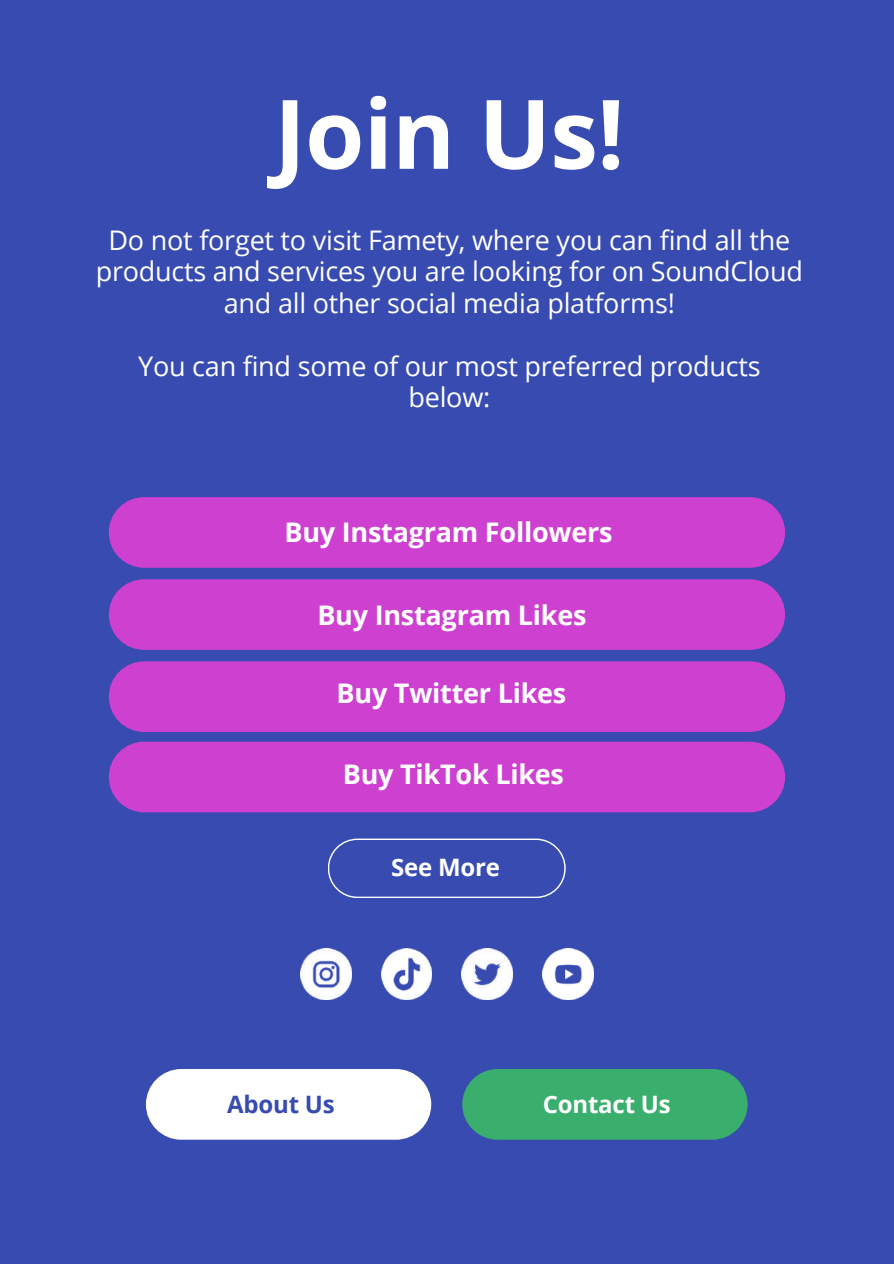
<style>
.page{position:relative;width:894px;height:1264px;background:#fff}
.page>*{position:absolute;margin:0;border:0;box-sizing:border-box;transform-origin:0 0}
.t1{font:700 96px "Open Sans";letter-spacing:-.01em;color:#fff}
.t2{font:27px/31.5px "Open Sans";letter-spacing:-.01em;color:#fff;text-align:center}
.t3{font:700 27px "Open Sans";letter-spacing:-.01em;color:#fff}
.t4{font:700 24px "Open Sans";letter-spacing:-.01em;color:#fff}
.t5{font:700 24px "Open Sans";letter-spacing:-.01em;color:#374bb0}
</style>
<div class="page">
<div style="left:0;top:0;width:893px;height:1263px;background:#374bb0"></div>
<div style="left:109px;top:497px;width:675px;height:70px;background:#ce41d0;border-radius:35px"></div>
<div style="left:109px;top:579px;width:675px;height:71px;background:#ce41d0;border-radius:35px"></div>
<div style="left:109px;top:661px;width:675px;height:71px;background:#ce41d0;border-radius:35px"></div>
<div style="left:109px;top:741px;width:675px;height:71px;background:#ce41d0;border-radius:35px"></div>
<div style="left:462px;top:1069px;width:285px;height:70px;background:#39ae6d;border-radius:35px"></div>
<div style="left:146px;top:1069px;width:285px;height:70px;background:#fff;border-radius:35px"></div>
<img style="left:381px;top:948px;width:51px;height:51px">
<img style="left:300px;top:948px;width:51px;height:51px">
<img style="left:462px;top:948px;width:50px;height:51px">
<img style="left:542px;top:948px;width:51px;height:51px">
<svg style="left:328px;top:838px;width:237px;height:60px"></svg>
<h1 class="t1" style="left:274px;top:66px;width:352px">Join Us!</h1>
<p class="t2" style="left:96px;top:223px;width:708px">Do not forget to visit Famety, where you can find all the products and services you are looking for on SoundCloud and all other social media platforms!</p>
<p class="t2" style="left:138px;top:349px;width:623px">You can find some of our most preferred products below:</p>
<p class="t3" style="left:284px;top:513px;width:329px">Buy Instagram Followers</p>
<p class="t3" style="left:317px;top:596px;width:270px">Buy Instagram Likes</p>
<p class="t3" style="left:336px;top:674px;width:231px">Buy Twitter Likes</p>
<p class="t3" style="left:343px;top:755px;width:222px">Buy TikTok Likes</p>
<p class="t4" style="left:391px;top:850px;width:110px">See More</p>
<p class="t5" style="left:227px;top:1086px;width:109px">About Us</p>
<p class="t4" style="left:542px;top:1086px;width:129px">Contact Us</p>
</div>
